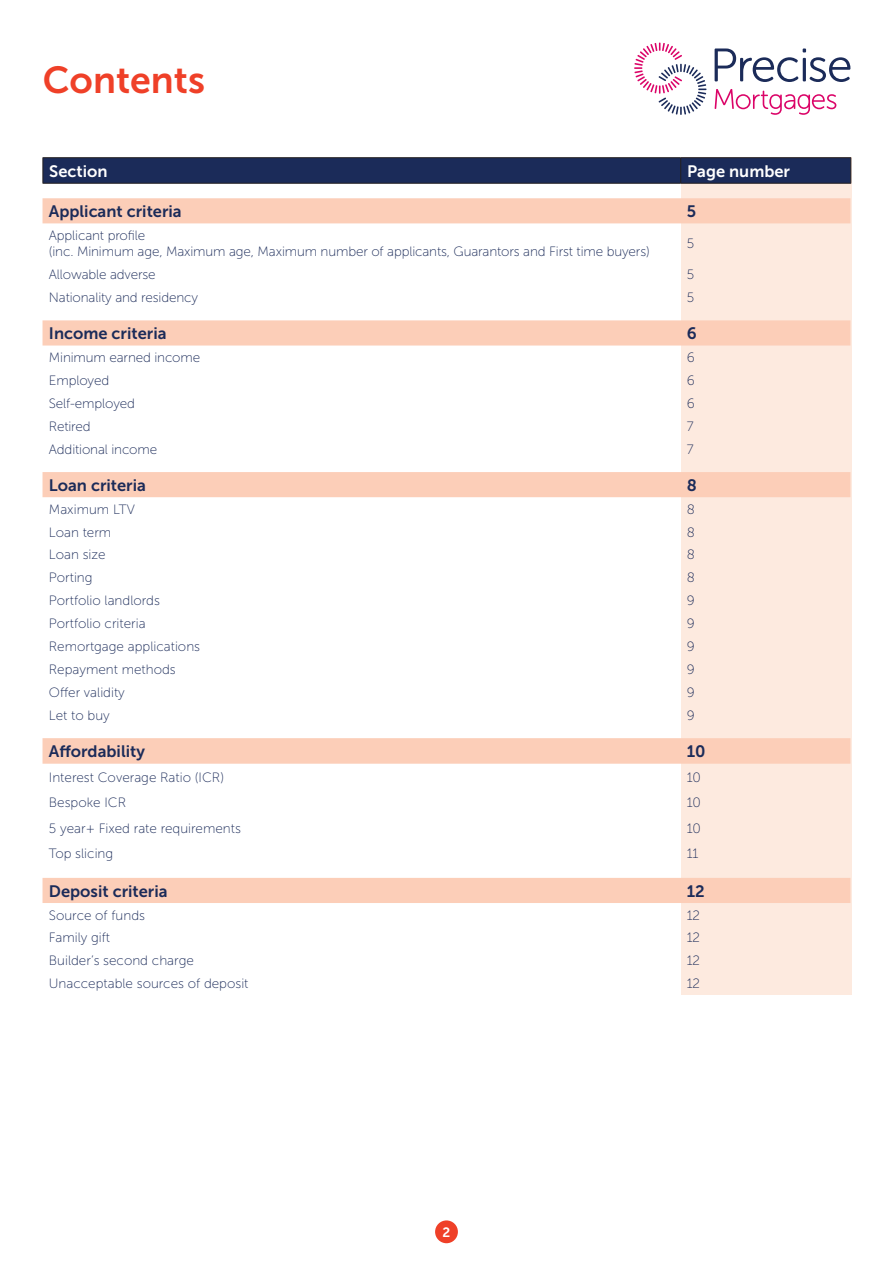
<style>
.page{position:relative;width:893px;height:1263px;background:#fff}
.page>*{position:absolute;margin:0;border:0;box-sizing:border-box;transform-origin:0 0}
.t1{font:37.5px "Museo Sans 700";color:#ef4028}
.t2{font:16.5px "Museo Sans 700";color:#1b2b59}
.t3{font:16.5px "Museo Sans 700";color:#fff}
.t4{font:13.5px/16.2px "Museo Sans 100";letter-spacing:-.005em;color:#1b2b59}
.t5{font:13.5px "Museo Sans 700";color:#fff}
</style>
<div class="page">
<div style="left:435px;top:1220px;width:23px;height:23px;background:#ef4028;border-radius:50%"></div>
<div style="left:681px;top:157px;width:170px;height:837px;background:#fdeadf"></div>
<hr style="left:43px;top:157px;width:638px;height:1px;background:#231f20">
<hr style="left:681px;top:157px;width:170px;height:1px;background:#231f20">
<svg style="left:43px;top:158px;width:808px;height:25px;background:#1b2a57"></svg>
<hr style="left:43px;top:183px;width:638px;height:1px;background:#231f20">
<hr style="left:681px;top:183px;width:170px;height:1px;background:#231f20">
<div style="left:43px;top:198px;width:807px;height:25px;background:#fcceb8"></div>
<div style="left:43px;top:320px;width:807px;height:25px;background:#fcceb8"></div>
<div style="left:43px;top:878px;width:807px;height:25px;background:#fcceb8"></div>
<div style="left:43px;top:738px;width:807px;height:26px;background:#fcceb8"></div>
<div style="left:43px;top:472px;width:807px;height:25px;background:#fcceb8"></div>
<svg style="left:715px;top:48px;width:135px;height:34px"></svg>
<svg style="left:715px;top:89px;width:121px;height:26px"></svg>
<svg style="left:634px;top:43px;width:72px;height:72px"></svg>
<h1 class="t1" style="left:43px;top:59px;width:164px">Contents</h1>
<p class="t3" style="left:49px;top:162px;width:60px">Section</p>
<p class="t3" style="left:687px;top:162px;width:104px">Page number</p>
<p class="t2" style="left:49px;top:202px;width:134px">Applicant criteria</p>
<p class="t2" style="left:687px;top:202px;width:11px">5</p>
<p class="t4" style="left:49px;top:227px;width:602px">Applicant profile<br>(inc. Minimum age, Maximum age, Maximum number of applicants, Guarantors and First time buyers)</p>
<p class="t4" style="left:687px;top:235px;width:9px">5</p>
<p class="t4" style="left:49px;top:266px;width:108px">Allowable adverse</p>
<p class="t4" style="left:687px;top:266px;width:9px">5</p>
<p class="t4" style="left:49px;top:289px;width:151px">Nationality and residency</p>
<p class="t4" style="left:687px;top:289px;width:9px">5</p>
<p class="t2" style="left:49px;top:324px;width:119px">Income criteria</p>
<p class="t2" style="left:687px;top:324px;width:11px">6</p>
<p class="t4" style="left:49px;top:349px;width:153px">Minimum earned income</p>
<p class="t4" style="left:687px;top:349px;width:9px">6</p>
<p class="t4" style="left:49px;top:372px;width:62px">Employed</p>
<p class="t4" style="left:687px;top:372px;width:9px">6</p>
<p class="t4" style="left:49px;top:395px;width:88px">Self-employed</p>
<p class="t4" style="left:687px;top:395px;width:9px">6</p>
<p class="t4" style="left:49px;top:418px;width:43px">Retired</p>
<p class="t4" style="left:687px;top:418px;width:8px">7</p>
<p class="t4" style="left:49px;top:441px;width:110px">Additional income</p>
<p class="t4" style="left:687px;top:441px;width:8px">7</p>
<p class="t2" style="left:49px;top:476px;width:99px">Loan criteria</p>
<p class="t2" style="left:687px;top:476px;width:12px">8</p>
<p class="t4" style="left:49px;top:501px;width:88px">Maximum LTV</p>
<p class="t4" style="left:687px;top:501px;width:10px">8</p>
<p class="t4" style="left:49px;top:524px;width:64px">Loan term</p>
<p class="t4" style="left:687px;top:524px;width:10px">8</p>
<p class="t4" style="left:49px;top:547px;width:58px">Loan size</p>
<p class="t4" style="left:687px;top:547px;width:10px">8</p>
<p class="t4" style="left:49px;top:570px;width:45px">Porting</p>
<p class="t4" style="left:687px;top:570px;width:10px">8</p>
<p class="t4" style="left:49px;top:593px;width:113px">Portfolio landlords</p>
<p class="t4" style="left:687px;top:593px;width:9px">9</p>
<p class="t4" style="left:49px;top:615px;width:98px">Portfolio criteria</p>
<p class="t4" style="left:687px;top:615px;width:9px">9</p>
<p class="t4" style="left:49px;top:638px;width:153px">Remortgage applications</p>
<p class="t4" style="left:687px;top:638px;width:9px">9</p>
<p class="t4" style="left:49px;top:661px;width:128px">Repayment methods</p>
<p class="t4" style="left:687px;top:661px;width:9px">9</p>
<p class="t4" style="left:49px;top:684px;width:78px">Offer validity</p>
<p class="t4" style="left:687px;top:684px;width:9px">9</p>
<p class="t4" style="left:49px;top:707px;width:62px">Let to buy</p>
<p class="t4" style="left:687px;top:707px;width:9px">9</p>
<p class="t2" style="left:49px;top:742px;width:98px">Affordability</p>
<p class="t2" style="left:687px;top:742px;width:20px">10</p>
<p class="t4" style="left:49px;top:769px;width:177px">Interest Coverage Ratio (ICR)</p>
<p class="t4" style="left:687px;top:769px;width:16px">10</p>
<p class="t4" style="left:49px;top:794px;width:79px">Bespoke ICR</p>
<p class="t4" style="left:687px;top:794px;width:16px">10</p>
<p class="t4" style="left:49px;top:820px;width:194px">5 year+ Fixed rate requirements</p>
<p class="t4" style="left:687px;top:820px;width:16px">10</p>
<p class="t4" style="left:49px;top:845px;width:66px">Top slicing</p>
<p class="t4" style="left:687px;top:845px;width:13px">11</p>
<p class="t2" style="left:49px;top:882px;width:120px">Deposit criteria</p>
<p class="t2" style="left:687px;top:882px;width:20px">12</p>
<p class="t4" style="left:49px;top:907px;width:98px">Source of funds</p>
<p class="t4" style="left:687px;top:907px;width:15px">12</p>
<p class="t4" style="left:49px;top:930px;width:63px">Family gift</p>
<p class="t4" style="left:687px;top:930px;width:15px">12</p>
<p class="t4" style="left:49px;top:953px;width:146px">Builder’s second charge</p>
<p class="t4" style="left:687px;top:953px;width:15px">12</p>
<p class="t4" style="left:49px;top:975px;width:201px">Unacceptable sources of deposit</p>
<p class="t4" style="left:687px;top:975px;width:15px">12</p>
<p class="t5" style="left:443px;top:1224px;width:9px">2</p>
</div>
